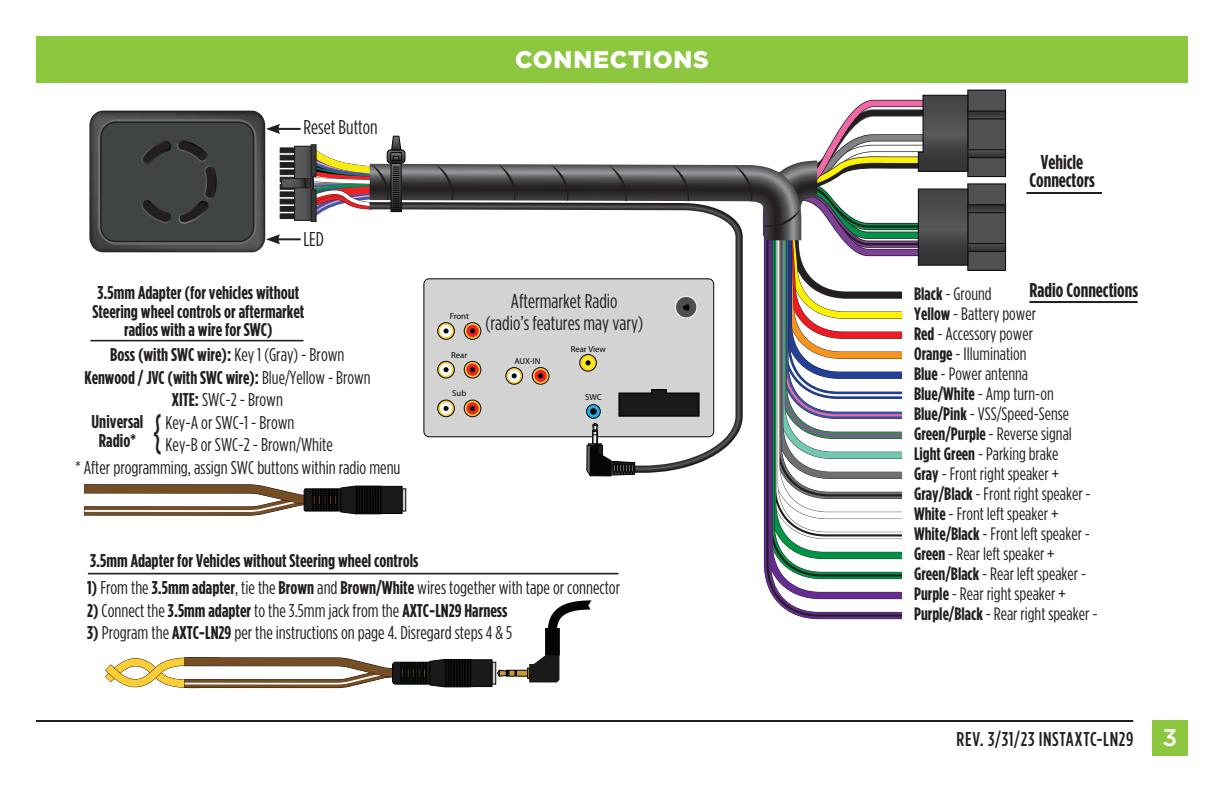
<style>
.page{position:relative;width:1224px;height:792px;background:#fff}
.page>*{position:absolute;margin:0;border:0;box-sizing:border-box;transform-origin:0 0}
.t1{font:500 47.8px "Gotham Condensed";color:#231f20;scale:.56 1}
.t2{font:900 24px "Gotham";letter-spacing:.03em;color:#fff}
.Figure_X{font:20px "Gotham Condensed";color:#231f20}
.Figure_X-2{font:700 20px/18px "Gotham Condensed";color:#231f20;text-align:center}
.t3{font:500 20px "Gotham Condensed";letter-spacing:.035em;color:#231f20}
.t4{font:18.4px "Gotham Condensed";color:#231f20}
.t5{font:700 18.4px/18.4px "Gotham Condensed";color:#231f20;text-align:center}
.Figure_X-3{font:18px "Gotham Condensed";color:#231f20}
.t6{font:8.6px "Myriad Pro";color:#030505}
.s1{font-weight:400}
.s2{font-weight:700}
.s3{font-family:"Gotham";font-size:24px;color:#fff}
</style>
<div class="page">
<div style="left:36px;top:36px;width:1152px;height:46px;background:#8dc73f"></div>
<div style="left:1152px;top:720px;width:36px;height:36px;background:#8dc73f"></div>
<hr style="left:36px;top:720px;width:1097px;height:2px;background:#231f20">
<div style="left:968px;top:90px;width:38px;height:87px;background:#515153"></div>
<div style="left:967px;top:90px;width:39px;height:87px;border:1px solid #090d0d"></div>
<div style="left:968px;top:111px;width:38px;height:8px;background:#3a393a"></div>
<div style="left:967px;top:111px;width:39px;height:8px;border:1px solid #090d0d"></div>
<svg style="left:969px;top:152px;width:35px;height:4px"></svg>
<div style="left:967px;top:149px;width:39px;height:9px;border:1px solid #090d0d"></div>
<div style="left:968px;top:184px;width:38px;height:86px;background:#515153"></div>
<div style="left:967px;top:183px;width:39px;height:88px;border:1px solid #090d0d"></div>
<div style="left:968px;top:205px;width:38px;height:8px;background:#39383a"></div>
<div style="left:967px;top:204px;width:39px;height:9px;border:1px solid #090d0d"></div>
<svg style="left:969px;top:246px;width:35px;height:4px"></svg>
<div style="left:967px;top:243px;width:39px;height:9px;border:1px solid #090d0d"></div>
<svg style="left:763px;top:520px;width:140px;height:100px"></svg>
<svg style="left:765px;top:520px;width:138px;height:98px"></svg>
<hr style="left:88px;top:573px;width:530px;height:1px;background:#231f20">
<svg style="left:517px;top:670px;width:10px;height:6px"></svg>
<svg style="left:105px;top:657px;width:412px;height:31px"></svg>
<svg style="left:527px;top:600px;width:65px;height:82px"></svg>
<svg style="left:84px;top:94px;width:885px;height:426px"></svg>
<hr style="left:1029px;top:301px;width:109px;height:2px;background:#231f20">
<hr style="left:1026px;top:192px;width:76px;height:2px;background:#231f20">
<p class="Figure_X" style="left:303px;top:117px;width:76px">Reset Button</p>
<p class="t2" style="left:515px;top:46px;width:195px">CONNECTIONS</p>
<p class="Figure_X" style="left:303px;top:228px;width:22px">LED</p>
<p class="t5" style="left:92px;top:283px;width:213px">3.5mm Adapter (for vehicles without<br>Steering wheel controls or aftermarket radios with a wire for SWC)</p>
<p class="t5" style="left:110px;top:345px;width:236px">Boss (with SWC wire): <span class="s1">Key 1 (Gray) - Brown</span></p>
<p class="t5" style="left:84px;top:367px;width:288px">Kenwood / JVC (with SWC wire): <span class="s1">Blue/Yellow - Brown</span></p>
<p class="t4" style="left:172px;top:390px;width:113px"><span class="s2">XITE:</span> SWC-2 - Brown</p>
<p class="t4" style="left:166px;top:412px;width:130px">Key-A or SWC-1 - Brown</p>
<p class="t4" style="left:166px;top:435px;width:169px">Key-B or SWC-2 - Brown/White</p>
<p class="t4" style="left:75px;top:458px;width:327px">* After programming, assign SWC buttons within radio menu</p>
<p class="t5" style="left:91px;top:412px;width:54px">Universal<br>Radio*</p>
<p class="t1" style="left:153px;top:405px;width:16px">{</p>
<p class="t5" style="left:90px;top:551px;width:330px">3.5mm Adapter for Vehicles without Steering wheel controls</p>
<p class="t6" style="left:450px;top:311px;width:21px">Front</p>
<p class="t6" style="left:451px;top:350px;width:18px">Rear</p>
<p class="t6" style="left:452px;top:388px;width:16px">Sub</p>
<p class="Figure_X" style="left:511px;top:290px;width:108px">Aftermarket Radio</p>
<p class="Figure_X" style="left:485px;top:312px;width:159px">(radio’s features may vary)</p>
<p class="t6" style="left:514px;top:356px;width:27px">AUX-IN</p>
<p class="t6" style="left:571px;top:344px;width:37px">Rear View</p>
<p class="t6" style="left:585px;top:391px;width:18px">SWC</p>
<p class="t4" style="left:87px;top:578px;width:534px"><span class="s2">1)</span> From the <span class="s2">3.5mm adapter</span>, tie the <span class="s2">Brown</span> and <span class="s2">Brown/White</span> wires together with tape or connector</p>
<p class="t4" style="left:87px;top:600px;width:422px"><span class="s2">2)</span> Connect the <span class="s2">3.5mm adapter</span> to the 3.5mm jack from the <span class="s2">AXTC-LN29 Harness</span></p>
<p class="t4" style="left:87px;top:623px;width:427px"><span class="s2">3)</span> Program the <span class="s2">AXTC-LN29</span> per the instructions on page 4. Disregard steps 4 &amp; 5</p>
<p class="Figure_X-2" style="left:1029px;top:153px;width:67px">Vehicle<br>Connectors</p>
<p class="Figure_X-2" style="left:1029px;top:280px;width:110px">Radio Connections</p>
<p class="Figure_X-3" style="left:914px;top:284px;width:79px"><span class="s2">Black</span> - Ground</p>
<p class="Figure_X-3" style="left:914px;top:304px;width:123px"><span class="s2">Yellow</span> - Battery power</p>
<p class="Figure_X-3" style="left:914px;top:324px;width:120px"><span class="s2">Red</span> - Accessory power</p>
<p class="Figure_X-3" style="left:914px;top:344px;width:114px"><span class="s2">Orange</span> - Illumination</p>
<p class="Figure_X-3" style="left:914px;top:364px;width:115px"><span class="s2">Blue</span> - Power antenna</p>
<p class="Figure_X-3" style="left:914px;top:384px;width:141px"><span class="s2">Blue/White</span> - Amp turn-on</p>
<p class="Figure_X-3" style="left:914px;top:404px;width:157px"><span class="s2">Blue/Pink</span> - VSS/Speed-Sense</p>
<p class="Figure_X-3" style="left:914px;top:424px;width:159px"><span class="s2">Green/Purple</span> - Reverse signal</p>
<p class="Figure_X-3" style="left:914px;top:444px;width:146px"><span class="s2">Light Green</span> - Parking brake</p>
<p class="Figure_X-3" style="left:914px;top:464px;width:146px"><span class="s2">Gray</span> - Front right speaker +</p>
<p class="Figure_X-3" style="left:914px;top:484px;width:178px"><span class="s2">Gray/Black</span> - Front right speaker -</p>
<p class="Figure_X-3" style="left:914px;top:504px;width:146px"><span class="s2">White</span> - Front left speaker +</p>
<p class="Figure_X-3" style="left:914px;top:524px;width:177px"><span class="s2">White/Black</span> - Front left speaker -</p>
<p class="Figure_X-3" style="left:914px;top:544px;width:142px"><span class="s2">Green</span> - Rear left speaker +</p>
<p class="Figure_X-3" style="left:914px;top:564px;width:174px"><span class="s2">Green/Black</span> - Rear left speaker -</p>
<p class="Figure_X-3" style="left:914px;top:584px;width:153px"><span class="s2">Purple</span> - Rear right speaker +</p>
<p class="Figure_X-3" style="left:914px;top:604px;width:185px"><span class="s2">Purple/Black</span> - Rear right speaker -</p>
<p class="t3" style="left:957px;top:728px;width:222px">REV. 3/31/23 INSTAXTC-LN29 <span class="s3">3</span></p>
</div>
